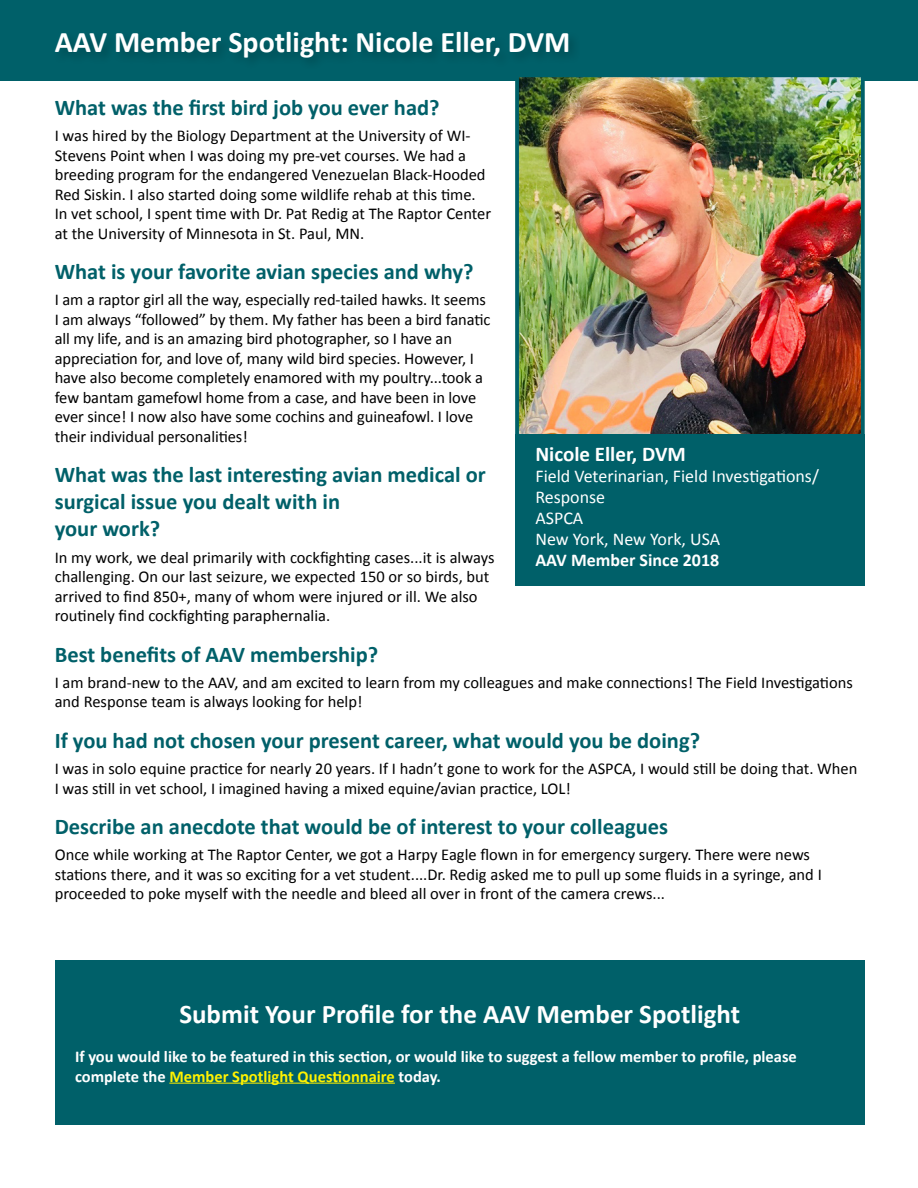
<style>
.page{position:relative;width:918px;height:1188px;background:#fff}
.page>*{position:absolute;margin:0;border:0;box-sizing:border-box;transform-origin:0 0}
.t1{font:700 30px "Calibri";color:#fff}
.t2{font:700 27px "Calibri";color:#fff}
.conf_title{font:700 22.5px/27px "Calibri";color:#006069}
.body_text_small{font:700 21px "Calibri";color:#fff}
.body_text_small-2{font:18px/21px "Calibri";color:#fff}
.body_text_small-3{font:700 18px "Calibri";color:#fff}
.t3{font:16.5px/19.5px "Calibri";color:#000}
.body_text{font:700 16.5px/19.5px "Calibri";color:#fff}
.s1{color:#fff200}
</style>
<div class="page">
<div style="left:1px;top:1px;width:917px;height:80px;background:#006069"></div>
<img style="left:520px;top:78px;width:340px;height:355px">
<div style="left:515px;top:73px;width:350px;height:365px;border:4px solid #006069"></div>
<div style="left:515px;top:434px;width:350px;height:151px;background:#006069"></div>
<div style="left:55px;top:960px;width:810px;height:165px;background:#006069"></div>
<hr style="left:169px;top:1083px;width:226px;height:1px;background:#fff200">
<p class="t1" style="left:55px;top:23px;width:517px">AAV Member Spotlight: Nicole Eller, DVM</p>
<p class="conf_title" style="left:55px;top:94px;width:386px">What was the first bird job you ever had?</p>
<p class="t3" style="left:55px;top:126px;width:438px">I was hired by the Biology Department at the University of WI-Stevens Point when I was doing my pre-vet courses. We had a breeding program for the endangered Venezuelan Black-Hooded Red Siskin. I also started doing some wildlife rehab at this time.<br>In vet school, I spent time with Dr. Pat Redig at The Raptor Center at the University of Minnesota in St. Paul, MN.</p>
<p class="conf_title" style="left:55px;top:258px;width:420px">What is your favorite avian species and why?</p>
<p class="t3" style="left:55px;top:290px;width:437px">I am a raptor girl all the way, especially red-tailed hawks. It seems I am always “followed” by them. My father has been a bird fanatic all my life, and is an amazing bird photographer, so I have an appreciation for, and love of, many wild bird species. However, I have also become completely enamored with my poultry...took a few bantam gamefowl home from a case, and have been in love ever since! I now also have some cochins and guineafowl. I love their individual personalities!</p>
<p class="conf_title" style="left:55px;top:461px;width:433px">What was the last interesting avian medical or surgical issue you dealt with in<br>your work?</p>
<p class="t3" style="left:55px;top:547px;width:441px">In my work, we deal primarily with cockfighting cases...it is always challenging. On our last seizure, we expected 150 or so birds, but arrived to find 850+, many of whom were injured or ill. We also routinely find cockfighting paraphernalia.</p>
<p class="conf_title" style="left:55px;top:641px;width:325px">Best benefits of AAV membership?</p>
<p class="t3" style="left:55px;top:673px;width:800px">I am brand-new to the AAV, and am excited to learn from my colleagues and make connections! The Field Investigations and Response team is always looking for help!</p>
<p class="conf_title" style="left:55px;top:727px;width:647px">If you had not chosen your present career, what would you be doing?</p>
<p class="t3" style="left:55px;top:759px;width:804px">I was in solo equine practice for nearly 20 years. If I hadn’t gone to work for the ASPCA, I would still be doing that. When<br>I was still in vet school, I imagined having a mixed equine/avian practice, LOL!</p>
<p class="conf_title" style="left:55px;top:813px;width:615px">Describe an anecdote that would be of interest to your colleagues</p>
<p class="t3" style="left:55px;top:845px;width:769px">Once while working at The Raptor Center, we got a Harpy Eagle flown in for emergency surgery. There were news stations there, and it was so exciting for a vet student....Dr. Redig asked me to pull up some fluids in a syringe, and I proceeded to poke myself with the needle and bleed all over in front of the camera crews...</p>
<p class="body_text_small" style="left:535px;top:441px;width:152px">Nicole Eller, DVM</p>
<p class="body_text_small-2" style="left:535px;top:466px;width:285px">Field Veterinarian, Field Investigations/<br>Response</p>
<p class="body_text_small-2" style="left:535px;top:508px;width:50px">ASPCA</p>
<p class="body_text_small-2" style="left:535px;top:529px;width:186px">New York, New York, USA</p>
<p class="body_text_small-3" style="left:535px;top:549px;width:185px">AAV Member Since 2018</p>
<p class="t2" style="left:179px;top:997px;width:562px">Submit Your Profile for the AAV Member Spotlight</p>
<p class="body_text" style="left:75px;top:1047px;width:723px">If you would like to be featured in this section, or would like to suggest a fellow member to profile, please complete the <span class="s1">Member Spotlight Questionnaire</span> today.</p>
</div>
